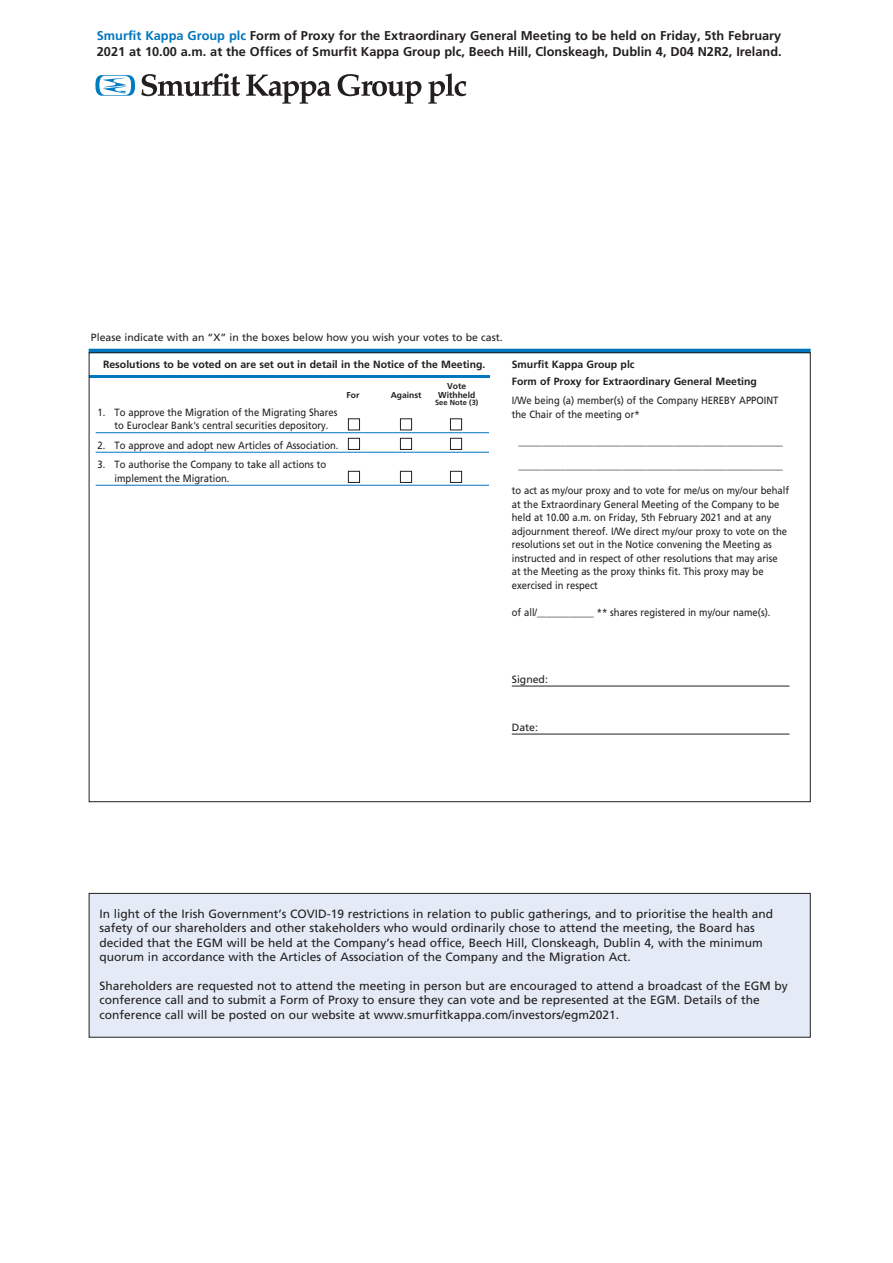
<style>
.page{position:relative;width:893px;height:1263px;background:#fff}
.page>*{position:absolute;margin:0;border:0;box-sizing:border-box;transform-origin:0 0}
.t1{font:700 12.75px/15.3px "Frutiger LT Std";color:#231f20}
.t2{font:12px/14.4px "Frutiger LT Std";color:#231f20}
.t3{font:10.5px/13.5px "Frutiger LT Std";color:#231f20;scale:.9 1}
.t4{font:700 10.5px/16.5px "Frutiger LT Std";color:#231f20}
.t5{font:10.5px "Frutiger LT Std";color:#231f20}
.t6{font:700 8.55px/9px "Frutiger LT Std";color:#231f20;text-align:center}
.t7{font:700 7.5px "Frutiger LT Std";color:#231f20}
.s1{color:#0076be}
</style>
<div class="page">
<svg style="left:95px;top:75px;width:40px;height:21px"></svg>
<svg style="left:141px;top:73px;width:99px;height:23px"></svg>
<svg style="left:246px;top:75px;width:85px;height:29px"></svg>
<svg style="left:338px;top:74px;width:83px;height:30px"></svg>
<svg style="left:428px;top:73px;width:38px;height:31px"></svg>
<hr style="left:89px;top:375px;width:401px;height:3px;background:#0076be">
<hr style="left:96px;top:432px;width:393px;height:1px;background:#0076be">
<svg style="left:89px;top:349px;width:722px;height:4px;background:#06649e"></svg>
<div style="left:348px;top:418px;width:12px;height:12px;border:1px solid #231f20"></div>
<div style="left:400px;top:418px;width:12px;height:12px;border:1px solid #231f20"></div>
<div style="left:450px;top:418px;width:12px;height:12px;border:1px solid #231f20"></div>
<hr style="left:96px;top:452px;width:393px;height:1px;background:#0076be">
<div style="left:348px;top:438px;width:12px;height:12px;border:1px solid #231f20"></div>
<div style="left:400px;top:438px;width:12px;height:12px;border:1px solid #231f20"></div>
<div style="left:450px;top:438px;width:12px;height:12px;border:1px solid #231f20"></div>
<hr style="left:96px;top:485px;width:393px;height:1px;background:#0076be">
<div style="left:348px;top:471px;width:12px;height:12px;border:1px solid #231f20"></div>
<div style="left:400px;top:471px;width:12px;height:12px;border:1px solid #231f20"></div>
<div style="left:450px;top:471px;width:12px;height:12px;border:1px solid #231f20"></div>
<hr style="left:512px;top:686px;width:277px;height:1px;background:#231f20">
<hr style="left:512px;top:734px;width:277px;height:1px;background:#231f20">
<div style="left:89px;top:894px;width:721px;height:143px;background:#e4ebf6"></div>
<div style="left:89px;top:893px;width:722px;height:144px;border:1px solid #231f20"></div>
<p class="t1" style="left:97px;top:29px;width:686px"><span class="s1">Smurfit Kappa Group plc</span> Form of Proxy for the Extraordinary General Meeting to be held on Friday, 5th February<br>2021 at 10.00 a.m. at the Offices of Smurfit Kappa Group plc, Beech Hill, Clonskeagh, Dublin 4, D04 N2R2, Ireland.</p>
<p class="t5" style="left:91px;top:333px;width:413px">Please indicate with an “X” in the boxes below how you wish your votes to be cast.</p>
<p class="t4" style="left:103px;top:357px;width:384px">Resolutions to be voted on are set out in detail in the Notice of the Meeting.</p>
<p class="t6" style="left:347px;top:391px;width:14px">For</p>
<p class="t6" style="left:391px;top:391px;width:32px">Against</p>
<p class="t6" style="left:438px;top:382px;width:39px">Vote<br>Withheld</p>
<p class="t7" style="left:435px;top:400px;width:45px">See Note (3)</p>
<p class="t3" style="left:115px;top:406px;width:249px;text-indent:-17px">1. To approve the Migration of the Migrating Shares to Euroclear Bank's central securities depository.</p>
<p class="t3" style="left:98px;top:439px;width:269px">2. To approve and adopt new Articles of Association.</p>
<p class="t3" style="left:115px;top:458px;width:237px;text-indent:-17px">3. To authorise the Company to take all actions to implement the Migration.</p>
<p class="t4" style="left:512px;top:357px;width:247px">Smurfit Kappa Group plc<br>Form of Proxy for Extraordinary General Meeting</p>
<p class="t3" style="left:512px;top:395px;width:298px">I/We being (a) member(s) of the Company HEREBY APPOINT the Chair of the meeting or*</p>
<p class="t3" style="left:518px;top:435px;width:296px">________________________________________________________</p>
<p class="t3" style="left:518px;top:459px;width:296px">________________________________________________________</p>
<p class="t3" style="left:512px;top:485px;width:310px">to act as my/our proxy and to vote for me/us on my/our behalf at the Extraordinary General Meeting of the Company to be held at 10.00 a.m. on Friday, 5th February 2021 and at any adjournment thereof. I/We direct my/our proxy to vote on the resolutions set out in the Notice convening the Meeting as instructed and in respect of other resolutions that may arise at the Meeting as the proxy thinks fit. This proxy may be exercised in respect</p>
<p class="t3" style="left:512px;top:606px;width:289px">of all/____________ ** shares registered in my/our name(s).</p>
<p class="t5" style="left:512px;top:675px;width:38px">Signed:</p>
<p class="t5" style="left:512px;top:723px;width:28px">Date:</p>
<p class="t2" style="left:99px;top:907px;width:675px">In light of the Irish Government’s COVID-19 restrictions in relation to public gatherings, and to prioritise the health and safety of our shareholders and other stakeholders who would ordinarily chose to attend the meeting, the Board has decided that the EGM will be held at the Company’s head office, Beech Hill, Clonskeagh, Dublin 4, with the minimum quorum in accordance with the Articles of Association of the Company and the Migration Act.</p>
<p class="t2" style="left:99px;top:979px;width:690px">Shareholders are requested not to attend the meeting in person but are encouraged to attend a broadcast of the EGM by conference call and to submit a Form of Proxy to ensure they can vote and be represented at the EGM. Details of the conference call will be posted on our website at www.smurfitkappa.com/investors/egm2021.</p>
</div>
